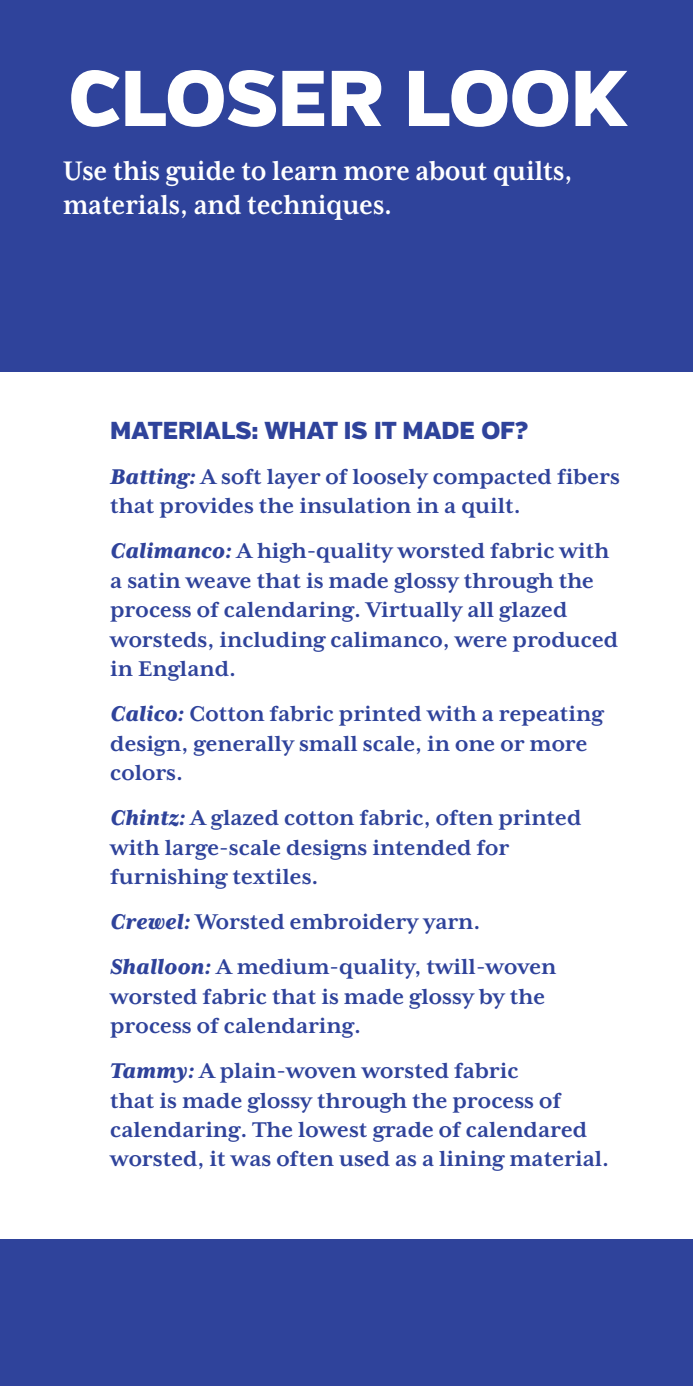
<style>
.page{position:relative;width:693px;height:1386px;background:#fff}
.page>*{position:absolute;margin:0;border:0;box-sizing:border-box;transform-origin:0 0}
.t1{font:900 78.75px "Verb";color:#fff}
.t2{font:700 30.8px/33.6px "Mrs Eaves XL Serif OT";color:#fff;scale:.91 1}
.t3{font:700 24.5px/29.4px "Mrs Eaves XL Serif OT";color:#2f439b}
.t4{font:900 24.5px "Verb";color:#2f439b}
.s1{font-weight:800;font-style:italic}
</style>
<div class="page">
<div style="left:0;top:1239px;width:693px;height:147px;background:#2f439b"></div>
<div style="left:0;top:0;width:693px;height:372px;background:#2f439b"></div>
<h1 class="t1" style="left:69px;top:50px;width:560px">CLOSER LOOK</h1>
<p class="t2" style="left:63px;top:154px;width:561px">Use this guide to learn more about quilts, materials, and techniques.</p>
<p class="t4" style="left:110px;top:415px;width:420px">MATERIALS: WHAT IS IT MADE OF?</p>
<p class="t3" style="left:110px;top:462px;width:511px"><span class="s1">Batting:</span> A soft layer of loosely compacted fibers that provides the insulation in a quilt.</p>
<p class="t3" style="left:110px;top:536px;width:510px"><span class="s1">Calimanco:</span> A high-quality worsted fabric with a satin weave that is made glossy through the process of calendaring. Virtually all glazed worsteds, including calimanco, were produced in England.</p>
<p class="t3" style="left:110px;top:699px;width:495px"><span class="s1">Calico:</span> Cotton fabric printed with a repeating design, generally small scale, in one or more colors.</p>
<p class="t3" style="left:110px;top:803px;width:473px"><span class="s1">Chintz:</span> A glazed cotton fabric, often printed with large-scale designs intended for furnishing textiles.</p>
<p class="t3" style="left:110px;top:899px;width:448px;line-height:45.1px"><span class="s1">Crewel:</span> Worsted embroidery yarn.<br><span class="s1">Shalloon:</span> A medium-quality, twill-woven</p>
<p class="t3" style="left:110px;top:982px;width:437px">worsted fabric that is made glossy by the process of calendaring.</p>
<p class="t3" style="left:110px;top:1056px;width:500px"><span class="s1">Tammy:</span> A plain-woven worsted fabric<br>that is made glossy through the process of calendaring. The lowest grade of calendared worsted, it was often used as a lining material.</p>
</div>
